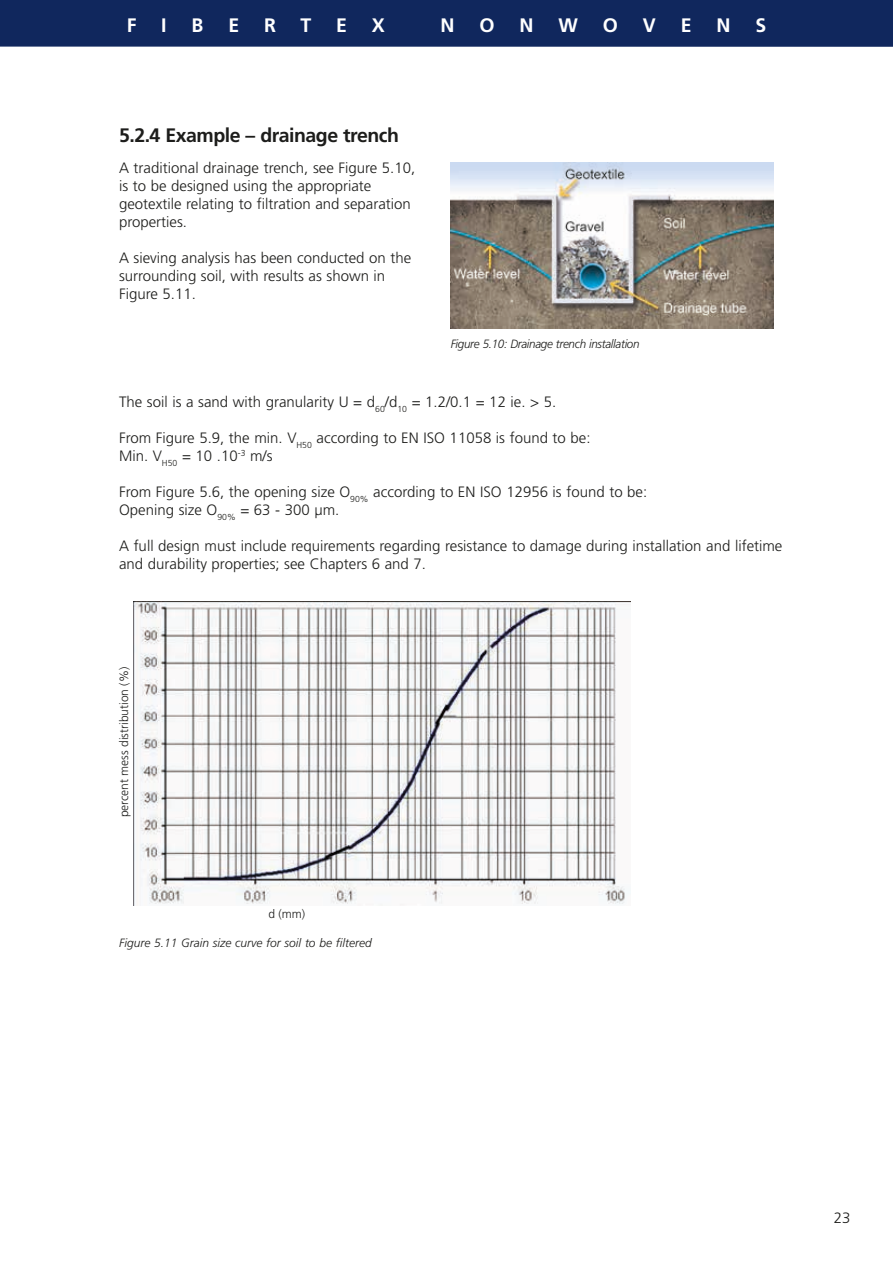
<style>
.page{position:relative;width:893px;height:1263px;background:#fff}
.page>*{position:absolute;margin:0;border:0;box-sizing:border-box;transform-origin:0 0}
.t1{font:700 19.5px "Frutiger LT Std";letter-spacing:-.025em;color:#1d1d1b}
.t2{font:700 19.5px "Frutiger LT Std";color:#fff}
.t3{font:300 15px/18px "Frutiger LT Std";color:#1d1d1b}
.t4{font:300 15px "Frutiger LT Std";color:#1d1d1b}
.t5{font:italic 300 12px "Frutiger LT Std";color:#1d1d1b}
.t6{font:italic 300 12px "Frutiger LT Std";letter-spacing:-.025em;color:#1d1d1b}
.t7{font:300 12px "Frutiger LT Std";color:#1d1d1b}
</style>
<div class="page">
<div style="left:0;top:0;width:893px;height:47px;background:#10275d"></div>
<img style="left:451px;top:162px;width:323px;height:167px">
<img style="left:134px;top:602px;width:496px;height:304px">
<h1 class="t2" style="left:127px;top:14px;width:11px">F</h1>
<h1 class="t2" style="left:161px;top:14px;width:7px">I</h1>
<h1 class="t2" style="left:192px;top:14px;width:13px">B</h1>
<h1 class="t2" style="left:228px;top:14px;width:12px">E</h1>
<h1 class="t2" style="left:264px;top:14px;width:13px">R</h1>
<h1 class="t2" style="left:300px;top:14px;width:12px">T</h1>
<h1 class="t2" style="left:336px;top:14px;width:12px">E</h1>
<h1 class="t2" style="left:372px;top:14px;width:15px">X</h1>
<h1 class="t2" style="left:441px;top:14px;width:16px">N</h1>
<h1 class="t2" style="left:480px;top:14px;width:17px">O</h1>
<h1 class="t2" style="left:520px;top:14px;width:16px">N</h1>
<h1 class="t2" style="left:558px;top:14px;width:21px">W</h1>
<h1 class="t2" style="left:603px;top:14px;width:17px">O</h1>
<h1 class="t2" style="left:643px;top:14px;width:15px">V</h1>
<h1 class="t2" style="left:681px;top:14px;width:12px">E</h1>
<h1 class="t2" style="left:716px;top:14px;width:16px">N</h1>
<h1 class="t2" style="left:755px;top:14px;width:12px">S</h1>
<h1 class="t1" style="left:119px;top:124px;width:281px">5.2.4 Example – drainage trench</h1>
<p class="t3" style="left:119px;top:159px;width:298px">A traditional drainage trench, see Figure 5.10, is to be designed using the appropriate geotextile relating to filtration and separation properties.</p>
<p class="t3" style="left:119px;top:249px;width:294px">A sieving analysis has been conducted on the surrounding soil, with results as shown in<br>Figure 5.11.</p>
<p class="t6" style="left:451px;top:337px;width:190px">Figure 5.10: Drainage trench installation</p>
<p class="t3" style="left:119px;top:393px;width:439px">The soil is a sand with granularity U = d<sub>60</sub>/d<sub>10</sub> = 1.2/0.1 = 12 ie. &gt; 5.</p>
<p class="t3" style="left:119px;top:429px;width:473px">From Figure 5.9, the min. V<sub>H50</sub> according to EN ISO 11058 is found to be:<br>Min. V<sub>H50</sub> = 10 .10<sup>-3</sup> m/s</p>
<p class="t3" style="left:119px;top:483px;width:530px">From Figure 5.6, the opening size O<sub>90%</sub> according to EN ISO 12956 is found to be:<br>Opening size O<sub>90%</sub> = 63 - 300 µm.</p>
<p class="t3" style="left:119px;top:537px;width:665px">A full design must include requirements regarding resistance to damage during installation and lifetime and durability properties; see Chapters 6 and 7.</p>
<p class="t7" style="left:117px;top:817px;width:152px;rotate:-90deg">percent mess distribution (%)</p>
<p class="t7" style="left:268px;top:907px;width:38px">d (mm)</p>
<p class="t5" style="left:119px;top:936px;width:254px">Figure 5.11 Grain size curve for soil to be filtered</p>
<p class="t4" style="left:834px;top:1209px;width:18px">23</p>
</div>
